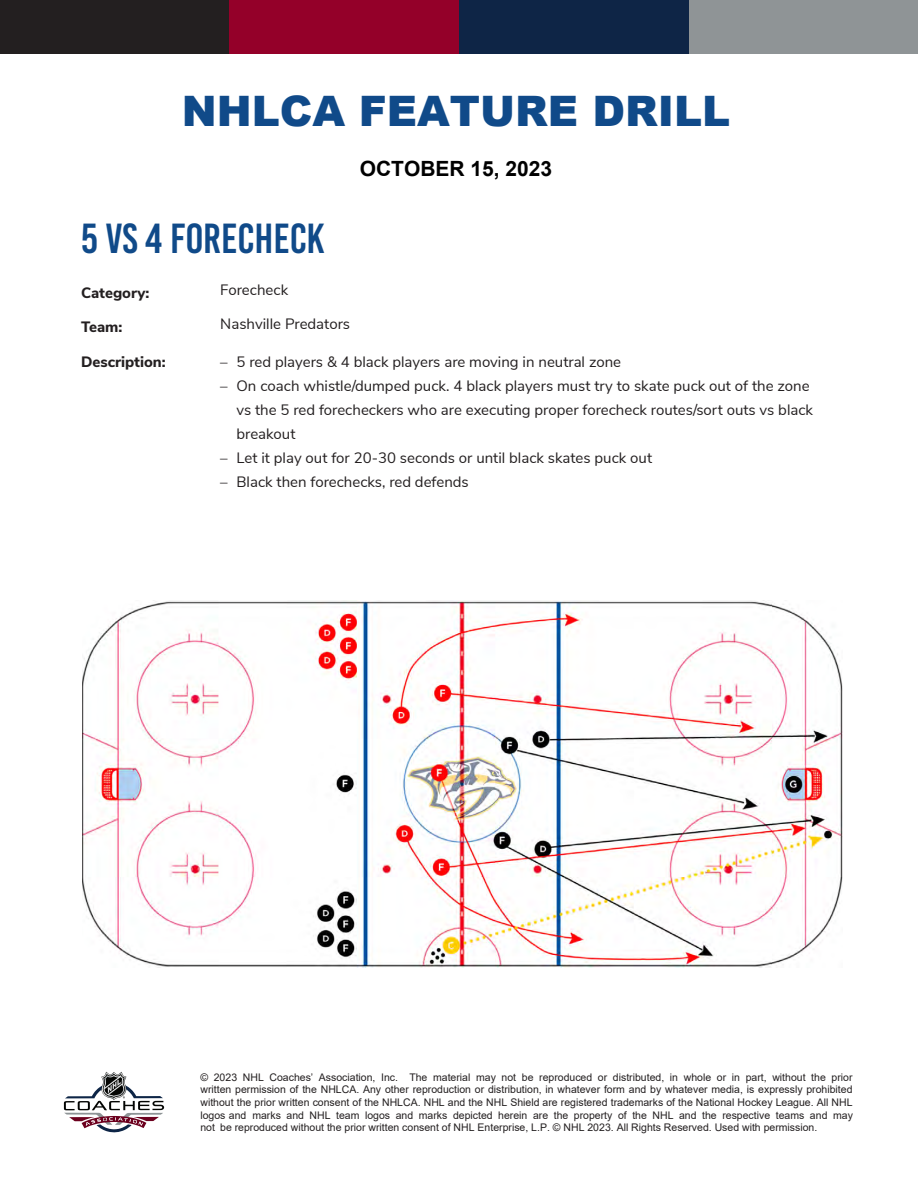
<style>
.page{position:relative;width:918px;height:1188px;background:#fff}
.page>*{position:absolute;margin:0;border:0;box-sizing:border-box;transform-origin:0 0}
.t1{font:900 42px "Arial";color:#104a89}
.t2{font:42px "Bebas Kai";color:#104a89}
.t3{font:700 21px "Arial";color:#000}
.t4{font:15px/24px "Nunito Sans";color:#231f20}
.t5{font:800 15px "Nunito Sans";color:#231f20}
.t6{font:10.5px/12.6px "Arial";color:#231f20;text-align:justify}
.s1{font-style:inherit}
</style>
<div class="page">
<div style="left:0;top:0;width:230px;height:54px;background:#231f20"></div>
<div style="left:688px;top:0;width:230px;height:54px;background:#8f9496"></div>
<div style="left:459px;top:0;width:229px;height:54px;background:#0e2546"></div>
<div style="left:230px;top:0;width:229px;height:54px;background:#940029"></div>
<svg style="left:64px;top:1072px;width:100px;height:60px"></svg>
<img style="left:82px;top:600px;width:761px;height:367px">
<h1 class="t1" style="left:182px;top:80px;width:550px">NHLCA FEATURE DRILL</h1>
<h2 class="t3" style="left:360px;top:154px;width:194px">OCTOBER <span class="s1">1</span>5, 2023</h2>
<h1 class="t2" style="left:81px;top:216px;width:245px">5 VS 4 FORECHECK</h1>
<h3 class="t4" style="left:220px;top:277px;width:69px">Forecheck</h3>
<h3 class="t4" style="left:220px;top:311px;width:131px">Nashville Predators</h3>
<h3 class="t4" style="left:220px;top:349px;width:402px">– 5 red players &amp; 4 black players are moving in neutral zone</h3>
<h3 class="t4" style="left:237px;top:373px;width:578px;text-indent:-16px">– On coach whistle/dumped puck. 4 black players must try to skate puck out of the zone vs the 5 red forecheckers who are executing proper forecheck routes/sort outs vs black breakout</h3>
<h3 class="t4" style="left:220px;top:445px;width:433px">– Let it play out for 20-30 seconds or until black skates puck out</h3>
<h3 class="t4" style="left:220px;top:469px;width:250px">– Black then forechecks, red defends</h3>
<h3 class="t5" style="left:81px;top:281px;width:70px">Category:</h3>
<h3 class="t5" style="left:81px;top:316px;width:43px">Team:</h3>
<h3 class="t5" style="left:81px;top:350px;width:86px">Description:</h3>
<p class="t6" style="left:200px;top:1071px;width:654px">© 2023 NHL Coaches’ Association, Inc. The material may not be reproduced or distributed, in whole or in part, without the prior written permission of the NHLCA. Any other reproduction or distribution, in whatever form and by whatever media, is expressly prohibited without the prior written consent of the NHLCA. NHL and the NHL Shield are registered trademarks of the National Hockey League. All NHL logos and marks and NHL team logos and marks depicted herein are the property of the NHL and the respective teams and may not be reproduced without the prior written consent of NHL Enterprise, L.P. © NHL 2023. All Rights Reserved. Used with permission.</p>
</div>
